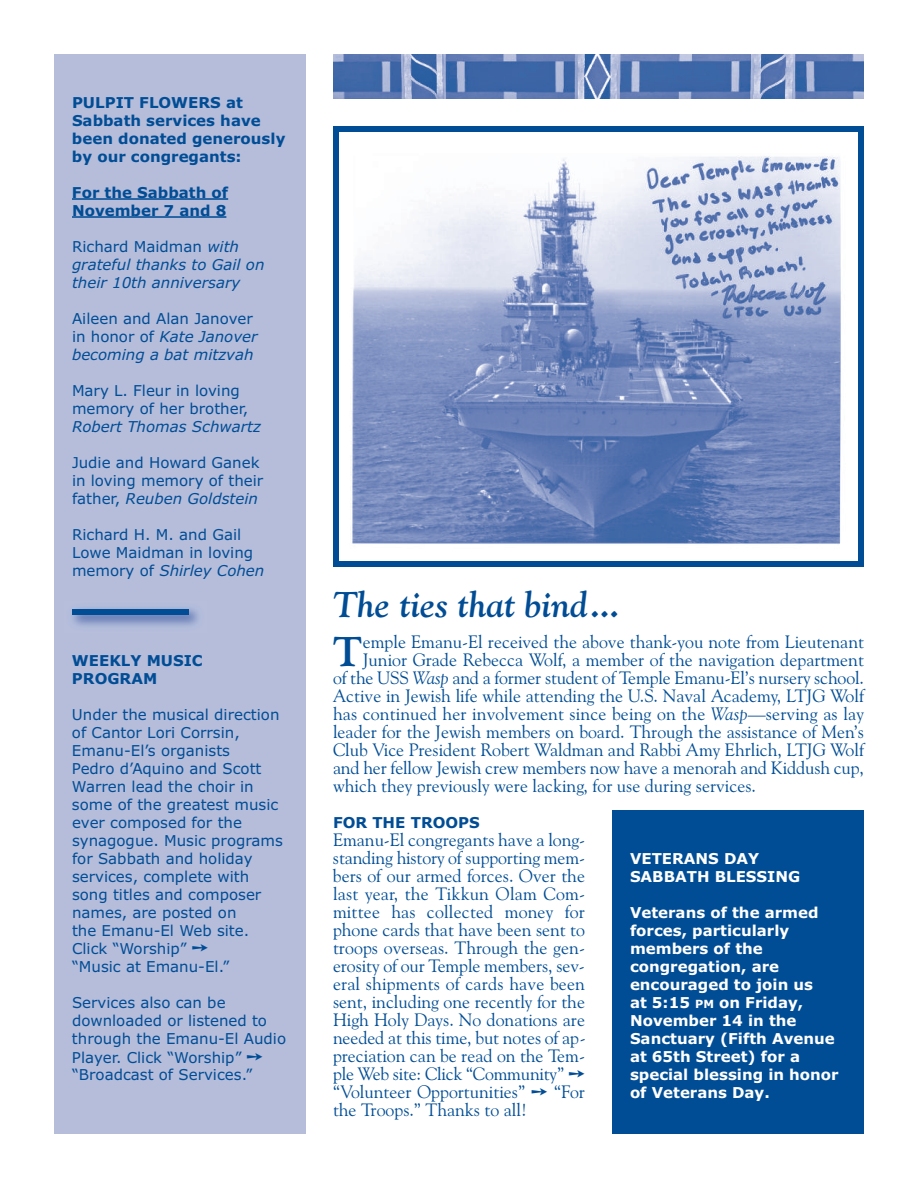
<style>
.page{position:relative;width:918px;height:1188px;background:#fff}
.page>*{position:absolute;margin:0;border:0;box-sizing:border-box;transform-origin:0 0}
.t1{font:700 41.7px "Goudy Old Style BT";color:#014d95}
.t2{font:italic 700 36px "Goudy Old Style BT";color:#014d95}
.t3{font:18px/18px "Goudy Old Style BT";color:#014d95;text-align:justify}
.t4{font:15px/18px "Verdana";color:#014d95}
.t5{font:700 15px/18px "Verdana";color:#fff}
.t6{font:italic 15px/18px "Verdana";color:#014d95}
.t7{font:700 15px/18px "Verdana";color:#014d95}
.s1{font-style:normal}
.s2{font-style:italic}
.s3{font-size:11.25px}
</style>
<div class="page">
<div style="left:54px;top:54px;width:252px;height:1080px;background:#b5bddb"></div>
<hr style="left:72px;top:198px;width:156px;height:2px;background:#014d95">
<hr style="left:72px;top:216px;width:154px;height:2px;background:#014d95">
<div style="left:72px;top:609px;width:117px;height:6px;background:#014d95"></div>
<div style="left:612px;top:810px;width:252px;height:324px;background:#014d95"></div>
<img style="left:333px;top:54px;width:531px;height:45px">
<img style="left:352px;top:156px;width:489px;height:388px">
<div style="left:333px;top:126px;width:531px;height:441px;border:6px solid #014d95"></div>
<p class="t7" style="left:72px;top:94px;width:215px">PULPIT FLOWERS at<br>Sabbath services have been donated generously by our congregants:</p>
<p class="t7" style="left:72px;top:184px;width:158px">For the Sabbath of<br>November 7 and 8</p>
<p class="t6" style="left:72px;top:238px;width:194px"><span class="s1">Richard Maidman</span> with grateful thanks to Gail on their 10th anniversary</p>
<p class="t6" style="left:72px;top:310px;width:187px"><span class="s1">Aileen and Alan Janover in honor of</span> Kate Janover becoming a bat mitzvah</p>
<p class="t4" style="left:72px;top:382px;width:178px">Mary L. Fleur in loving memory of her brother,</p>
<p class="t6" style="left:72px;top:418px;width:190px">Robert Thomas Schwartz</p>
<p class="t4" style="left:72px;top:454px;width:193px">Judie and Howard Ganek in loving memory of their father, <span class="s2">Reuben Goldstein</span></p>
<p class="t4" style="left:72px;top:526px;width:194px">Richard H. M. and Gail<br>Lowe Maidman in loving memory of <span class="s2">Shirley Cohen</span></p>
<p class="t7" style="left:72px;top:652px;width:132px">WEEKLY MUSIC<br>PROGRAM</p>
<p class="t4" style="left:72px;top:706px;width:213px">Under the musical direction of Cantor Lori Corrsin,<br>Emanu-El’s organists<br>Pedro d’Aquino and Scott<br>Warren lead the choir in some of the greatest music ever composed for the synagogue. Music programs for Sabbath and holiday services, complete with song titles and composer names, are posted on<br>the Emanu-El Web site.<br>Click “Worship” ➙<br>“Music at Emanu-El.”</p>
<p class="t4" style="left:72px;top:994px;width:216px">Services also can be downloaded or listened to through the Emanu-El Audio<br>Player. Click “Worship” ➙ “Broadcast of Services.”</p>
<h2 class="t2" style="left:333px;top:583px;width:288px">The ties that bind...</h2>
<h1 class="t1" style="left:333px;top:627px;width:30px">T</h1>
<p class="t3" style="left:363px;top:633px;width:503px">emple Emanu-El received the above thank-you note from Lieutenant</p>
<p class="t3" style="left:363px;top:651px;width:503px">Junior Grade Rebecca Wolf, a member of the navigation department</p>
<p class="t3" style="left:333px;top:669px;width:533px">of the USS <span class="s2">Wasp</span> and a former student of Temple Emanu-El’s nursery school.</p>
<p class="t3" style="left:333px;top:687px;width:533px">Active in Jewish life while attending the U.S. Naval Academy, LTJG Wolf</p>
<p class="t3" style="left:333px;top:705px;width:533px">has continued her involvement since being on the <span class="s2">Wasp</span>—serving as lay</p>
<p class="t3" style="left:333px;top:723px;width:532px">leader for the Jewish members on board. Through the assistance of Men’s</p>
<p class="t3" style="left:333px;top:741px;width:532px">Club Vice President Robert Waldman and Rabbi Amy Ehrlich, LTJG Wolf</p>
<p class="t3" style="left:333px;top:759px;width:533px">and her fellow Jewish crew members now have a menorah and Kiddush cup,</p>
<p class="t3" style="left:333px;top:777px;width:425px">which they previously were lacking, for use during services.</p>
<p class="t7" style="left:333px;top:814px;width:148px">FOR THE TROOPS</p>
<p class="t3" style="left:333px;top:831px;width:254px">Emanu-El congregants have a long&shy;standing history of supporting mem&shy;bers of our armed forces. Over the last year, the Tikkun Olam Com&shy;mittee has collected money for phone cards that have been sent to troops overseas. Through the gen&shy;erosity of our Temple members, sev&shy;eral shipments of cards have been sent, including one recently for the High Holy Days. No donations are needed at this time, but notes of ap&shy;preciation can be read on the Tem&shy;ple Web site: Click “Community” ➙ “Volunteer Opportunities” ➙ “For the Troops.” Thanks to all!</p>
<p class="t5" style="left:630px;top:850px;width:172px">VETERANS DAY<br>SABBATH BLESSING</p>
<p class="t5" style="left:630px;top:904px;width:210px">Veterans of the armed forces, particularly members of the congregation, are encouraged to join us<br>at 5:15 <span class="s3">PM</span> on Friday,<br>November 14 in the<br>Sanctuary (Fifth Avenue at 65th Street) for a special blessing in honor of Veterans Day.</p>
</div>
